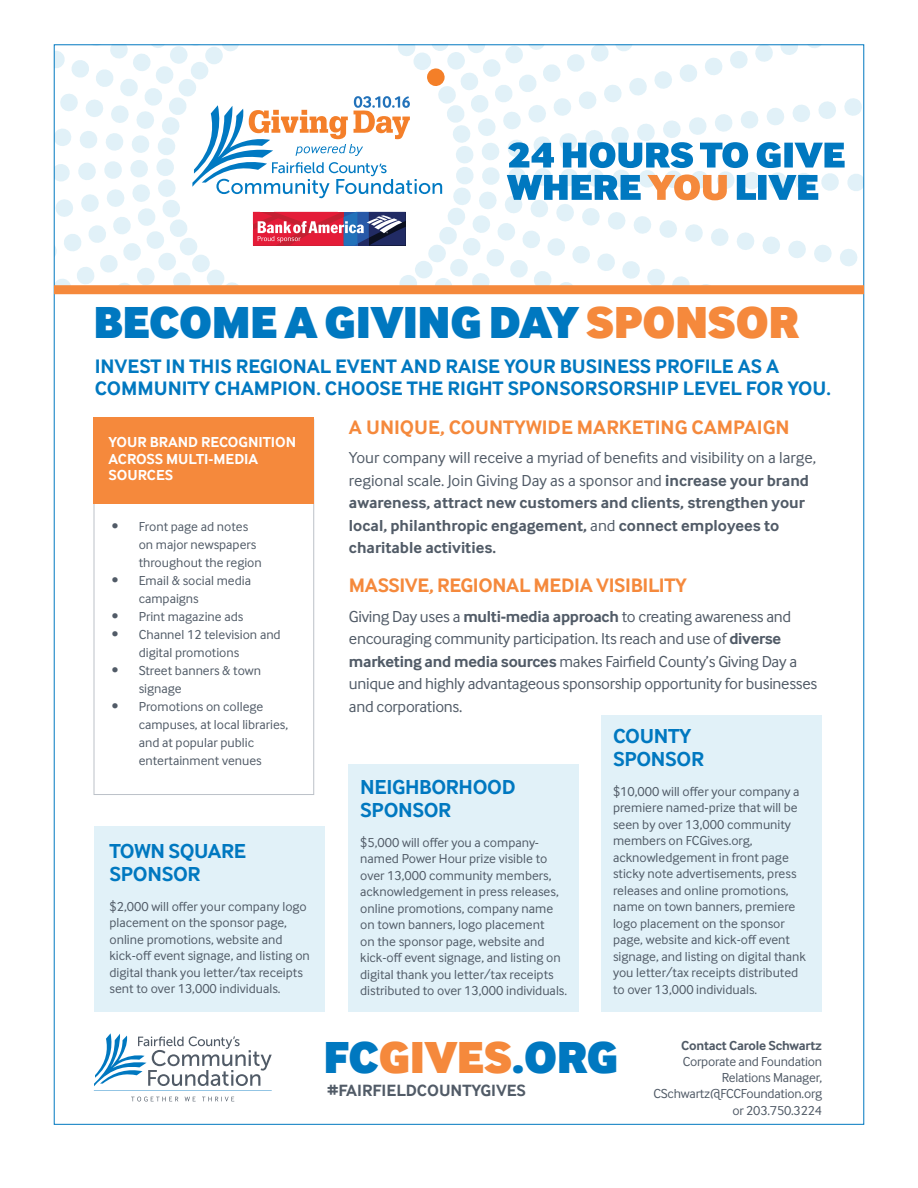
<style>
.page{position:relative;width:918px;height:1188px;background:#fff}
.page>*{position:absolute;margin:0;border:0;box-sizing:border-box;transform-origin:0 0}
.t1{font:900 46.5px "Inter Face Typo";color:#0078c0}
.t2{font:700 21px/22.5px "Inter Face Typo";letter-spacing:-.015em;color:#0078c0}
.t3{font:700 20.25px/22.5px "Inter Face Typo";color:#0078c0}
.t4{font:700 20.25px "Inter Face Typo";letter-spacing:-.01em;color:#f5893c}
.t5{font:700 16.95px "Inter Face Typo";color:#515b67}
.t6{font:16.5px/22.5px "Inter Face Typo";letter-spacing:-.015em;color:#515b67}
.t7{font:700 16.5px/22.5px "Inter Face Typo";color:#515b67}
.t8{font:700 15px/16.5px "Inter Face Typo";color:#fff}
.t9{font:13.5px/16.5px "Inter Face Typo";color:#515b67}
.t10{font:700 13.5px "Inter Face Typo";letter-spacing:-.015em;color:#515b67}
.s1{color:#f5893c}
.s2{font-weight:400}
.s3{font-weight:700}
</style>
<div class="page">
<div style="left:95px;top:826px;width:230px;height:185px;background:#e1f1f8"></div>
<div style="left:349px;top:764px;width:230px;height:247px;background:#e1f1f8"></div>
<div style="left:602px;top:715px;width:220px;height:296px;background:#e1f1f8"></div>
<svg style="left:94px;top:1033px;width:178px;height:68px"></svg>
<svg style="left:56px;top:47px;width:806px;height:238px"></svg>
<div style="left:94px;top:420px;width:220px;height:375px;background:#fff;border:1px solid #bcc1c8"></div>
<div style="left:94px;top:418px;width:220px;height:86px;background:#f5893c"></div>
<div style="left:54px;top:285px;width:810px;height:9px;background:#f5893c"></div>
<h1 class="t1" style="left:94px;top:293px;width:707px">BECOME A GIVING DAY <span class="s1">SPONSOR</span></h1>
<h3 class="t3" style="left:95px;top:354px;width:738px">INVEST IN THIS REGIONAL EVENT AND RAISE YOUR BUSINESS PROFILE AS A<br>COMMUNITY CHAMPION. CHOOSE THE RIGHT SPONSORSORSHIP LEVEL FOR YOU.</h3>
<p class="t8" style="left:109px;top:434px;width:189px">YOUR BRAND RECOGNITION<br>ACROSS MULTI-MEDIA<br>SOURCES</p>
<p class="t9" style="left:139px;top:518px;width:125px;line-height:18px;text-indent:-27px">• Front page ad notes on major newspapers throughout the region</p>
<p class="t9" style="left:139px;top:572px;width:114px;line-height:18px;text-indent:-27px">• Email &amp; social media campaigns</p>
<p class="t9" style="left:112px;top:608px;width:133px">• Print magazine ads</p>
<p class="t9" style="left:139px;top:626px;width:144px;line-height:18px;text-indent:-27px">• Channel 12 television and digital promotions</p>
<p class="t9" style="left:139px;top:662px;width:124px;line-height:18px;text-indent:-27px">• Street banners &amp; town signage</p>
<p class="t9" style="left:139px;top:698px;width:151px;line-height:18px;text-indent:-27px">• Promotions on college campuses, at local libraries, and at popular public entertainment venues</p>
<h2 class="t2" style="left:110px;top:840px;width:138px">TOWN SQUARE<br>SPONSOR</h2>
<p class="t9" style="left:110px;top:898px;width:202px">$2,000 will offer your company logo placement on the sponsor page, online promotions, website and kick-off event signage, and listing on digital thank you letter/tax receipts sent to over 13,000 individuals.</p>
<h3 class="t4" style="left:349px;top:416px;width:442px">A UNIQUE, COUNTYWIDE MARKETING CAMPAIGN</h3>
<p class="t7" style="left:349px;top:447px;width:469px"><span class="s2">Your company will receive a myriad of benefits and visibility on a large, regional scale. Join Giving Day as a sponsor and</span> increase your brand awareness, attract new customers and clients, strengthen your local, philanthropic engagement, <span class="s2">and</span> connect employees to charitable activities.</p>
<h3 class="t4" style="left:349px;top:574px;width:339px">MASSIVE, REGIONAL MEDIA VISIBILITY</h3>
<p class="t6" style="left:349px;top:605px;width:470px">Giving Day uses a <span class="s3">multi-media approach</span> to creating awareness and encouraging community participation. Its reach and use of <span class="s3">diverse marketing and media sources</span> makes Fairfield County’s Giving Day a unique and highly advantageous sponsorship opportunity for businesses and corporations.</p>
<h2 class="t2" style="left:360px;top:776px;width:157px">NEIGHBORHOOD<br>SPONSOR</h2>
<p class="t9" style="left:360px;top:834px;width:208px">$5,000 will offer you a company&shy;named Power Hour prize visible to over 13,000 community members, acknowledgement in press releases, online promotions, company name on town banners, logo placement<br>on the sponsor page, website and kick-off event signage, and listing on digital thank you letter/tax receipts distributed to over 13,000 individuals.</p>
<h2 class="t2" style="left:613px;top:725px;width:93px">COUNTY<br>SPONSOR</h2>
<p class="t9" style="left:613px;top:783px;width:194px">$10,000 will offer your company a premiere named-prize that will be seen by over 13,000 community members on FCGives.org, acknowledgement in front page sticky note advertisements, press releases and online promotions, name on town banners, premiere logo placement on the sponsor page, website and kick-off event signage, and listing on digital thank you letter/tax receipts distributed to over 13,000 individuals.</p>
<h1 class="t1" style="left:324px;top:1029px;width:296px">FC<span class="s1">GIVES</span>.ORG</h1>
<p class="t5" style="left:327px;top:1080px;width:200px">#FAIRFIELDCOUNTYGIVES</p>
<p class="t10" style="left:681px;top:1038px;width:142px">Contact Carole Schwartz</p>
<p class="t9" style="left:653px;top:1053px;width:170px;text-align:right">Corporate and Foundation<br>Relations Manager,<br>CSchwartz@FCCFoundation.org or 203.750.3224</p>
</div>
